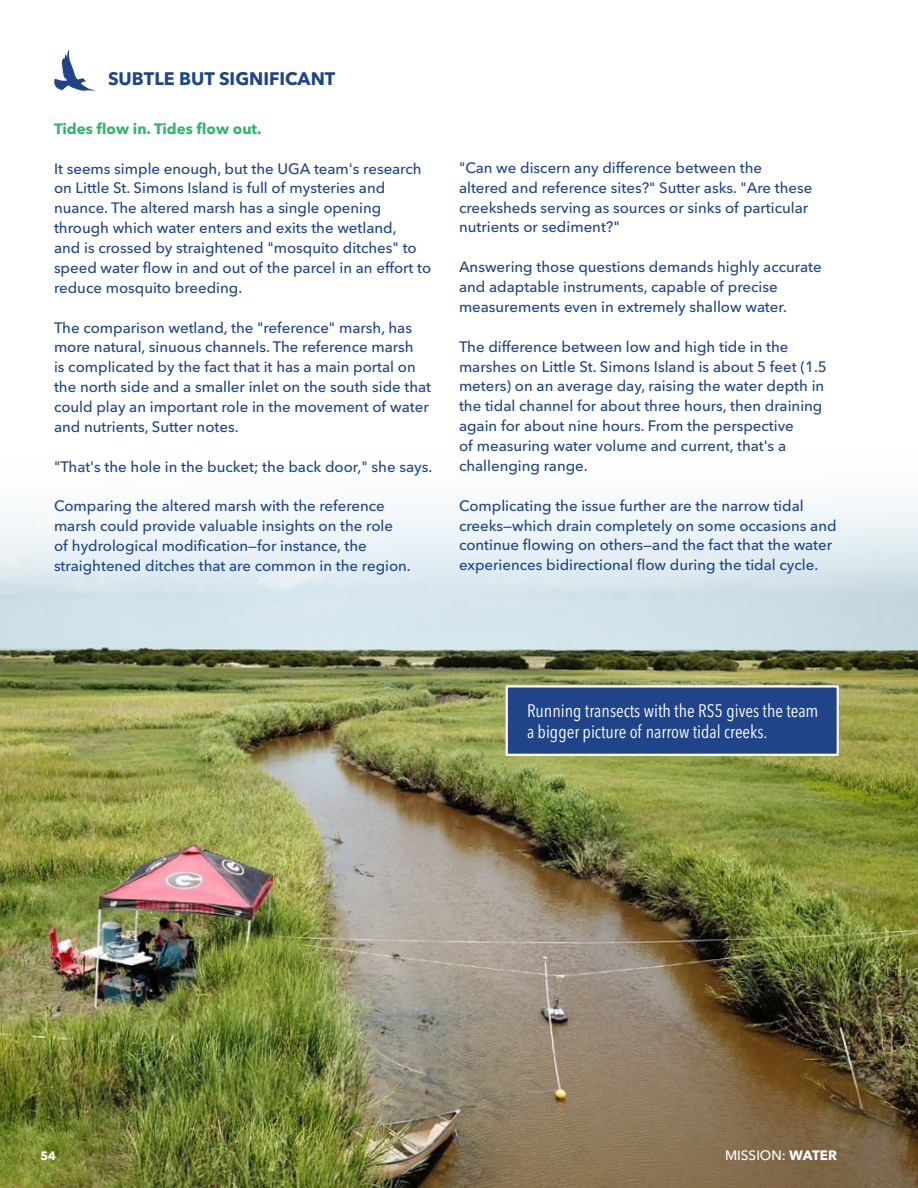
<style>
.page{position:relative;width:918px;height:1188px;background:#fff}
.page>*{position:absolute;margin:0;border:0;box-sizing:border-box;transform-origin:0 0}
.t1{font:condensed 18px/21px "Avenir Next LT Pro";color:#fff}
.t2{font:700 18px "Avenir Next LT Pro";color:#1f4489}
.t3{font:500 15px/19.8px "Avenir Next LT Pro";color:#1f4489}
.t4{font:700 15px "Avenir Next LT Pro";color:#32b469}
.t5{font:500 13.5px "Avenir Next LT Pro";color:#fff}
.t6{font:700 12px "Avenir Next LT Pro";color:#fff}
.s1{font-weight:700}
</style>
<div class="page">
<img style="left:0;top:501px;width:918px;height:687px">
<div style="left:506px;top:685px;width:333px;height:71px;background:#1f4489;border:2px solid #fff"></div>
<svg style="left:54px;top:50px;width:42px;height:41px"></svg>
<p class="t2" style="left:108px;top:68px;width:229px">SUBTLE BUT SIGNIFICANT</p>
<p class="t4" style="left:54px;top:119px;width:209px">Tides flow in. Tides flow out.</p>
<p class="t3" style="left:54px;top:158px;width:379px">It seems simple enough, but the UGA team's research on Little St. Simons Island is full of mysteries and nuance. The altered marsh has a single opening through which water enters and exits the wetland,<br>and is crossed by straightened "mosquito ditches" to speed water flow in and out of the parcel in an effort to reduce mosquito breeding.</p>
<p class="t3" style="left:54px;top:317px;width:379px">The comparison wetland, the "reference" marsh, has more natural, sinuous channels. The reference marsh<br>is complicated by the fact that it has a main portal on the north side and a smaller inlet on the south side that could play an important role in the movement of water and nutrients, Sutter notes.</p>
<p class="t3" style="left:54px;top:457px;width:380px">"That's the hole in the bucket; the back door," she says.</p>
<p class="t3" style="left:54px;top:496px;width:358px">Comparing the altered marsh with the reference marsh could provide valuable insights on the role<br>of hydrological modification—for instance, the straightened ditches that are common in the region.</p>
<p class="t3" style="left:459px;top:158px;width:355px">"Can we discern any difference between the altered and reference sites?" Sutter asks. "Are these creeksheds serving as sources or sinks of particular nutrients or sediment?"</p>
<p class="t3" style="left:459px;top:257px;width:364px">Answering those questions demands highly accurate and adaptable instruments, capable of precise measurements even in extremely shallow water.</p>
<p class="t3" style="left:459px;top:337px;width:369px">The difference between low and high tide in the marshes on Little St. Simons Island is about 5 feet (1.5 meters) on an average day, raising the water depth in the tidal channel for about three hours, then draining again for about nine hours. From the perspective<br>of measuring water volume and current, that's a challenging range.</p>
<p class="t3" style="left:459px;top:495px;width:379px">Complicating the issue further are the narrow tidal creeks—which drain completely on some occasions and continue flowing on others—and the fact that the water experiences bidirectional flow during the tidal cycle.</p>
<p class="t1" style="left:527px;top:700px;width:293px">Running transects with the RS5 gives the team a bigger picture of narrow tidal creeks.</p>
<p class="t6" style="left:40px;top:1148px;width:17px">54</p>
<p class="t5" style="left:725px;top:1147px;width:113px">MISSION: <span class="s1">WATER</span></p>
</div>
